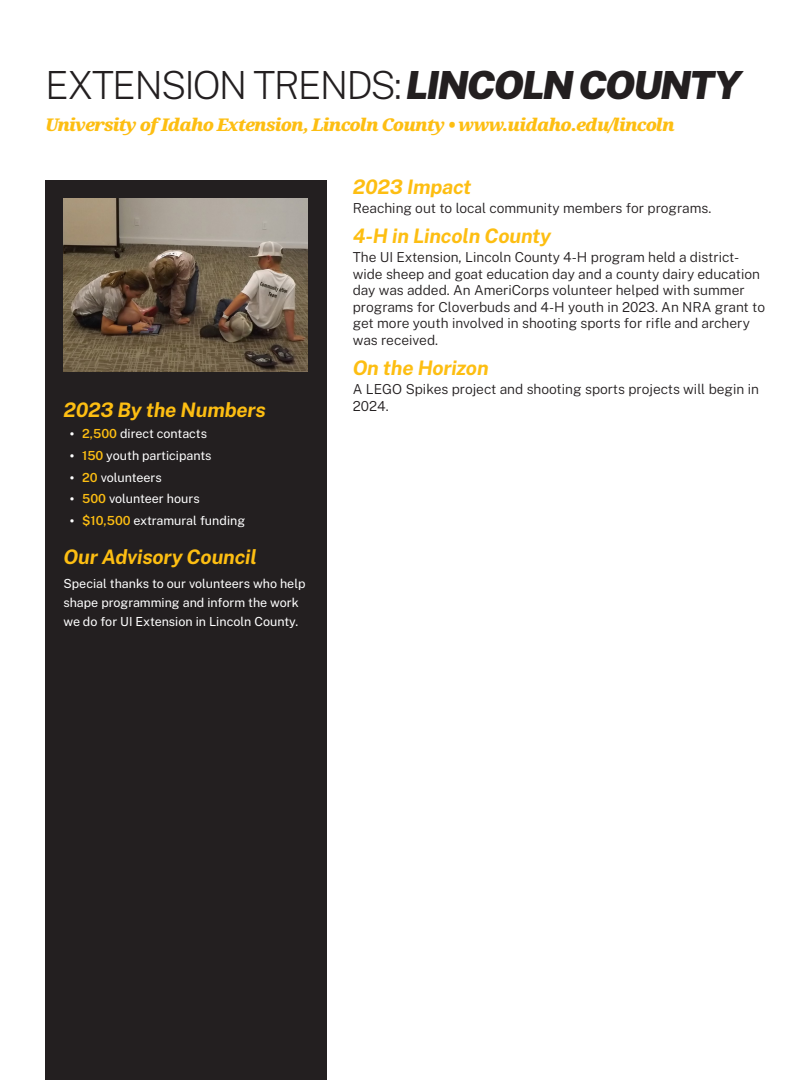
<style>
.page{position:relative;width:810px;height:1080px;background:#fff}
.page>*{position:absolute;margin:0;border:0;box-sizing:border-box;transform-origin:0 0}
.Fact_Heading{font:200 38.75px "Public Sans";letter-spacing:-.05em;color:#231f20}
.Fact_Heading-2{font:italic 700 20px "Public Sans";letter-spacing:-.01em;color:#fdbe12}
.Fact_Heading-3{font:italic 900 17.5px "Noto Serif";letter-spacing:-.05em;color:#fdbe12}
.Fact_Heading-4{font:300 13.75px/16.5px "Public Sans";color:#231f20}
.Fact_Heading-5{font:12.5px/18.8px "Public Sans";color:#fff}
.s1{font-weight:900;font-style:italic}
.s2{font-family:"Ringside"}
.s3{font-weight:600;color:#fdbe12}
</style>
<div class="page">
<div style="left:45px;top:180px;width:281px;height:900px;background:#231f20"></div>
<img style="left:63px;top:199px;width:245px;height:173px">
<p class="Fact_Heading" style="left:45px;top:59px;width:698px">EXTENSION TRENDS: <span class="s1">LINCOLN COUNTY</span></p>
<p class="Fact_Heading-3" style="left:45px;top:112px;width:631px">University of Idaho Extension, Lincoln County • www.uidaho.edu/lincoln</p>
<p class="Fact_Heading-2" style="left:353px;top:174px;width:120px">2023 Impact</p>
<p class="Fact_Heading-4" style="left:353px;top:199px;width:360px">Reaching out to local community members for programs.</p>
<p class="Fact_Heading-2" style="left:353px;top:223px;width:200px">4-H in Lincoln County</p>
<p class="Fact_Heading-4" style="left:353px;top:249px;width:414px">The UI Extension, Lincoln County 4-H program held a district&shy;wide sheep and goat education day and a county dairy education day was added. An AmeriCorps volunteer helped with summer programs for Cloverbuds and 4-H youth in 2023. An NRA grant to get more youth involved in shooting sports for rifle and archery was received.</p>
<p class="Fact_Heading-2" style="left:353px;top:355px;width:137px">On the Horizon</p>
<p class="Fact_Heading-4" style="left:353px;top:381px;width:408px">A LEGO Spikes project and shooting sports projects will begin in</p>
<p class="Fact_Heading-2" style="left:63px;top:397px;width:204px">2023 By the Numbers</p>
<p class="Fact_Heading-4" style="left:353px;top:397px;width:37px">2024.</p>
<p class="Fact_Heading-5" style="left:70px;top:424px;width:139px"><span class="s2">•</span> <span class="s3">2,500</span> direct contacts</p>
<p class="Fact_Heading-5" style="left:70px;top:446px;width:143px"><span class="s2">•</span> <span class="s3">150</span> youth participants</p>
<p class="Fact_Heading-5" style="left:70px;top:467px;width:94px"><span class="s2">•</span> <span class="s3">20</span> volunteers</p>
<p class="Fact_Heading-5" style="left:70px;top:489px;width:131px"><span class="s2">•</span> <span class="s3">500</span> volunteer hours</p>
<p class="Fact_Heading-5" style="left:70px;top:511px;width:177px"><span class="s2">•</span> <span class="s3">$10,500</span> extramural funding</p>
<p class="Fact_Heading-2" style="left:63px;top:544px;width:195px">Our Advisory Council</p>
<p class="Fact_Heading-5" style="left:63px;top:574px;width:244px">Special thanks to our volunteers who help shape programming and inform the work we do for UI Extension in Lincoln County.</p>
</div>
